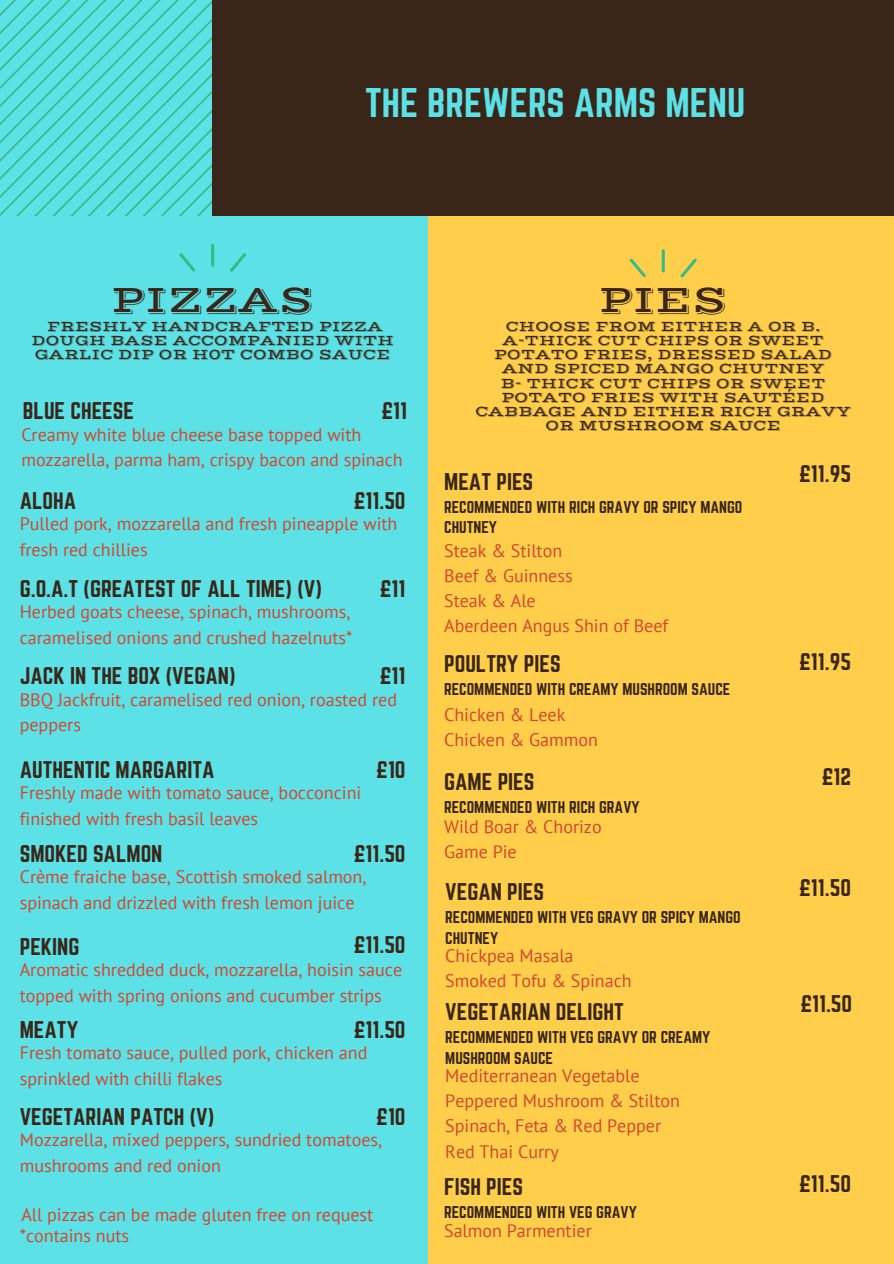
<style>
.page{position:relative;width:894px;height:1264px;background:#fff}
.page>*{position:absolute;margin:0;border:0;box-sizing:border-box;transform-origin:0 0}
.t1{font:39.45px "Vast Shadow";color:#392618}
.t2{font:36.3px "Norwester";color:#5ce1e6}
.t3{font:21.15px "Norwester";color:#392618}
.t4{font:18px/25.2px "PT Sans";color:#d3462e}
.t5{font:15px/14.2px "Vast Shadow";color:#392618;text-align:center}
.t6{font:15px/20.9px "Norwester";color:#392618}
</style>
<div class="page">
<div style="left:0;top:0;width:893px;height:1263px;background:#5ce1e6"></div>
<svg style="left:0;top:0;width:212px;height:215px"></svg>
<div style="left:428px;top:215px;width:465px;height:1048px;background:#ffce4b"></div>
<div style="left:212px;top:0;width:681px;height:215px;background:#392618"></div>
<hr style="left:661px;top:249px;width:3px;height:23px;background:#35bc85;border-radius:2px">
<svg style="left:680px;top:258px;width:16px;height:19px"></svg>
<svg style="left:629px;top:258px;width:16px;height:19px"></svg>
<hr style="left:211px;top:244px;width:3px;height:23px;background:#35bc85;border-radius:2px">
<svg style="left:230px;top:253px;width:16px;height:19px"></svg>
<svg style="left:179px;top:253px;width:16px;height:18px"></svg>
<h2 class="t2" style="left:365px;top:85px;width:381px">THE BREWERS ARMS MENU</h2>
<h1 class="t1" style="left:111px;top:276px;width:204px">PIZZAS</h1>
<p class="t5" style="left:31px;top:319px;width:364px">FRESHLY HANDCRAFTED PIZZA<br>DOUGH BASE ACCOMPANIED WITH<br>GARLIC DIP OR H0T COMBO SAUCE</p>
<p class="t3" style="left:23px;top:400px;width:113px">BLUE CHEESE</p>
<p class="t4" style="left:21px;top:421px;width:383px">Creamy white blue cheese base topped with mozzarella, parma ham, crispy bacon and spinach</p>
<p class="t3" style="left:381px;top:400px;width:27px">£11</p>
<p class="t3" style="left:20px;top:490px;width:58px">ALOHA</p>
<p class="t4" style="left:20px;top:511px;width:379px">Pulled pork, mozzarella and fresh pineapple with fresh red chillies</p>
<p class="t3" style="left:354px;top:490px;width:53px">£11.50</p>
<p class="t3" style="left:20px;top:578px;width:303px">G.O.A.T (GREATEST OF ALL TIME) (V)</p>
<p class="t4" style="left:20px;top:599px;width:334px">Herbed goats cheese, spinach, mushrooms, caramelised onions and crushed hazelnuts*</p>
<p class="t3" style="left:380px;top:578px;width:27px">£11</p>
<p class="t3" style="left:20px;top:665px;width:217px">JACK IN THE BOX (VEGAN)</p>
<p class="t4" style="left:20px;top:686px;width:378px">BBQ Jackfruit, caramelised red onion, roasted red peppers</p>
<p class="t3" style="left:380px;top:665px;width:27px">£11</p>
<p class="t3" style="left:20px;top:759px;width:196px">AUTHENTIC MARGARITA</p>
<p class="t4" style="left:20px;top:780px;width:343px">Freshly made with tomato sauce, bocconcini finished with fresh basil leaves</p>
<p class="t3" style="left:376px;top:759px;width:31px">£10</p>
<p class="t3" style="left:20px;top:843px;width:144px">SMOKED SALMON</p>
<p class="t4" style="left:20px;top:864px;width:348px">Crème fraiche base, Scottish smoked salmon, spinach and drizzled with fresh lemon juice</p>
<p class="t3" style="left:354px;top:843px;width:53px">£11.50</p>
<p class="t3" style="left:354px;top:934px;width:53px">£11.50</p>
<p class="t3" style="left:20px;top:936px;width:61px">PEKING</p>
<p class="t4" style="left:20px;top:957px;width:384px">Aromatic shredded duck, mozzarella, hoisin sauce topped with spring onions and cucumber strips</p>
<p class="t3" style="left:20px;top:1019px;width:60px">MEATY</p>
<p class="t4" style="left:20px;top:1040px;width:349px">Fresh tomato sauce, pulled pork, chicken and sprinkled with chilli flakes</p>
<p class="t3" style="left:354px;top:1019px;width:53px">£11.50</p>
<p class="t3" style="left:20px;top:1106px;width:196px">VEGETARIAN PATCH (V)</p>
<p class="t4" style="left:20px;top:1127px;width:364px">Mozzarella, mixed peppers, sundried tomatoes, mushrooms and red onion</p>
<p class="t3" style="left:376px;top:1106px;width:31px">£10</p>
<p class="t4" style="left:21px;top:1201px;width:353px">All pizzas can be made gluten free on request</p>
<p class="t4" style="left:20px;top:1222px;width:111px">*contains nuts</p>
<h1 class="t1" style="left:598px;top:276px;width:130px">PIES</h1>
<p class="t5" style="left:475px;top:319px;width:377px">CHOOSE FROM EITHER A OR B.<br>A-THICK CUT CHIPS OR SWEET<br>POTATO FRIES, DRESSED SALAD<br>AND SPICED MANGO CHUTNEY<br>B- THICK CUT CHIPS OR SWEET<br>POTATO FRIES WITH SAUTÉED<br>CABBAGE AND EITHER RICH GRAVY<br>OR MUSHROOM SAUCE</p>
<p class="t3" style="left:444px;top:471px;width:91px">MEAT PIES</p>
<p class="t6" style="left:444px;top:497px;width:299px">RECOMMENDED WITH RICH GRAVY OR SPICY MANGO<br>CHUTNEY</p>
<p class="t4" style="left:444px;top:537px;width:225px">Steak &amp; Stilton<br>Beef &amp; Guinness<br>Steak &amp; Ale<br>Aberdeen Angus Shin of Beef</p>
<p class="t3" style="left:444px;top:653px;width:118px">POULTRY PIES</p>
<p class="t6" style="left:444px;top:679px;width:287px">RECOMMENDED WITH CREAMY MUSHROOM SAUCE</p>
<p class="t4" style="left:444px;top:701px;width:155px">Chicken &amp; Leek<br>Chicken &amp; Gammon</p>
<p class="t3" style="left:444px;top:771px;width:92px">GAME PIES</p>
<p class="t6" style="left:444px;top:797px;width:197px">RECOMMENDED WITH RICH GRAVY</p>
<p class="t4" style="left:444px;top:813px;width:159px">Wild Boar &amp; Chorizo<br>Game Pie</p>
<p class="t3" style="left:445px;top:881px;width:100px">VEGAN PIES</p>
<p class="t6" style="left:445px;top:907px;width:297px">RECOMMENDED WITH VEG GRAVY OR SPICY MANGO<br>CHUTNEY</p>
<p class="t4" style="left:445px;top:942px;width:188px">Chickpea Masala<br>Smoked Tofu &amp; Spinach</p>
<p class="t3" style="left:445px;top:1001px;width:180px">VEGETARIAN DELIGHT</p>
<p class="t6" style="left:445px;top:1027px;width:266px">RECOMMENDED WITH VEG GRAVY OR CREAMY<br>MUSHROOM SAUCE</p>
<p class="t4" style="left:445px;top:1062px;width:236px">Mediterranean Vegetable<br>Peppered Mushroom &amp; Stilton<br>Spinach, Feta &amp; Red Pepper<br>Red Thai Curry</p>
<p class="t3" style="left:444px;top:1176px;width:80px">FISH PIES</p>
<p class="t6" style="left:444px;top:1202px;width:194px">RECOMMENDED WITH VEG GRAVY</p>
<p class="t4" style="left:444px;top:1217px;width:149px">Salmon Parmentier</p>
<p class="t3" style="left:799px;top:463px;width:53px">£11.95</p>
<p class="t3" style="left:799px;top:651px;width:53px">£11.95</p>
<p class="t3" style="left:821px;top:766px;width:31px">£12</p>
<p class="t3" style="left:799px;top:877px;width:53px">£11.50</p>
<p class="t3" style="left:800px;top:993px;width:53px">£11.50</p>
<p class="t3" style="left:799px;top:1173px;width:53px">£11.50</p>
</div>
